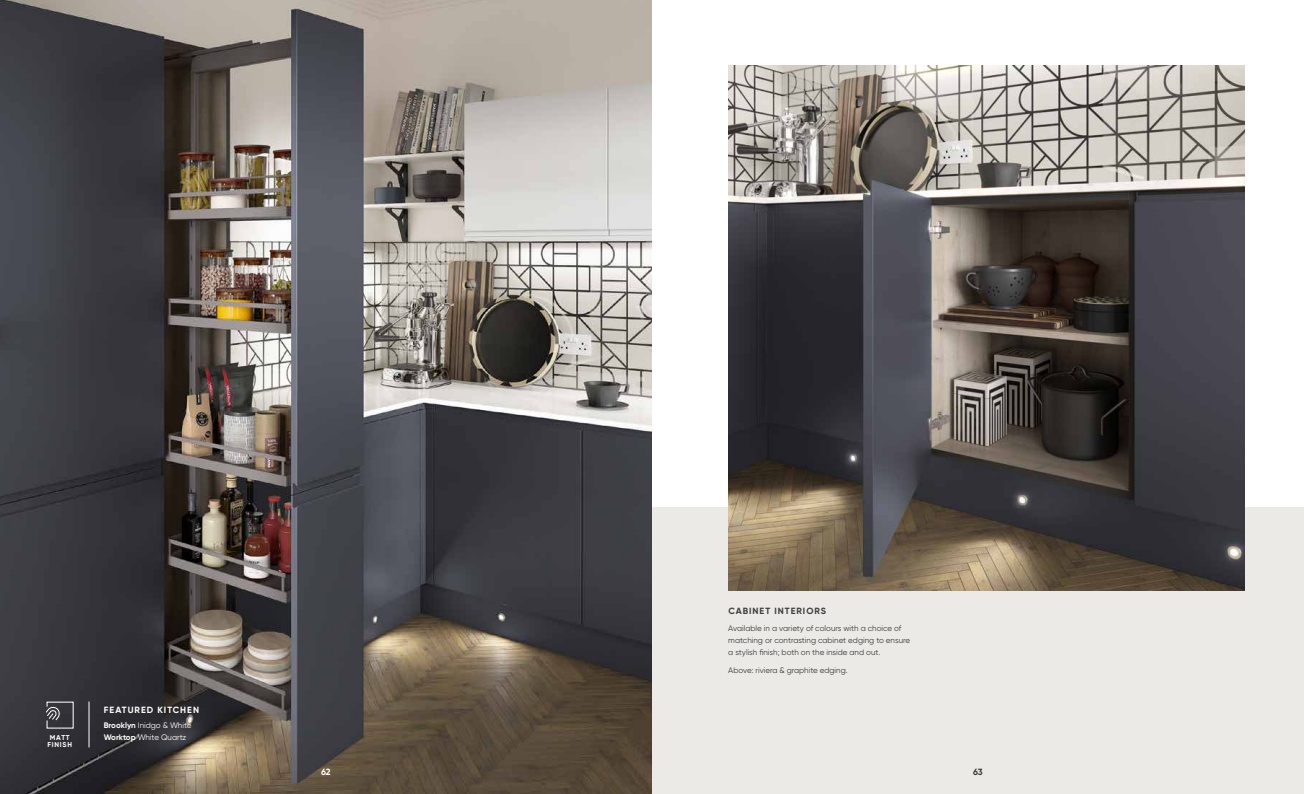
<style>
.page{position:relative;width:1304px;height:794px;background:#fff}
.page>*{position:absolute;margin:0;border:0;box-sizing:border-box;transform-origin:0 0}
.t1{font:700 9px "Gilroy";letter-spacing:.11em;color:#3c3c3b}
.t2{font:700 9px "Gilroy";letter-spacing:.11em;color:#fff}
.t3{font:8px/12px "Gilroy";color:#3c3c3b}
.t4{font:8px "Gilroy";color:#fff}
.t5{font:700 7px "Gilroy";letter-spacing:.11em;color:#fff}
.s1{font-weight:700}
</style>
<div class="page">
<img style="left:0;top:0;width:652px;height:794px">
<hr style="left:89px;top:701px;width:1px;height:46px;background:#fff">
<svg style="left:45px;top:701px;width:29px;height:28px"></svg>
<div style="left:652px;top:507px;width:652px;height:287px;background:#ebeae7"></div>
<img style="left:728px;top:66px;width:517px;height:524px">
<p class="t2" style="left:104px;top:704px;width:97px">FEATURED KITCHEN</p>
<p class="t4" style="left:104px;top:720px;width:89px"><span class="s1">Brooklyn</span> Inidgo &amp; White</p>
<p class="t5" style="left:50px;top:732px;width:21px">MATT</p>
<p class="t4" style="left:104px;top:732px;width:84px"><span class="s1">Worktop</span> White Quartz</p>
<p class="t5" style="left:47px;top:740px;width:26px">FINISH</p>
<p class="t1" style="left:728px;top:605px;width:99px">CABINET INTERIORS</p>
<p class="t3" style="left:728px;top:622px;width:183px">Available in a variety of colours with a choice of matching or contrasting cabinet edging to ensure a stylish finish; both on the inside and out.</p>
<p class="t3" style="left:728px;top:664px;width:121px">Above: riviera &amp; graphite edging.</p>
<p class="t2" style="left:321px;top:765px;width:11px">62</p>
<p class="t1" style="left:973px;top:765px;width:11px">63</p>
</div>
